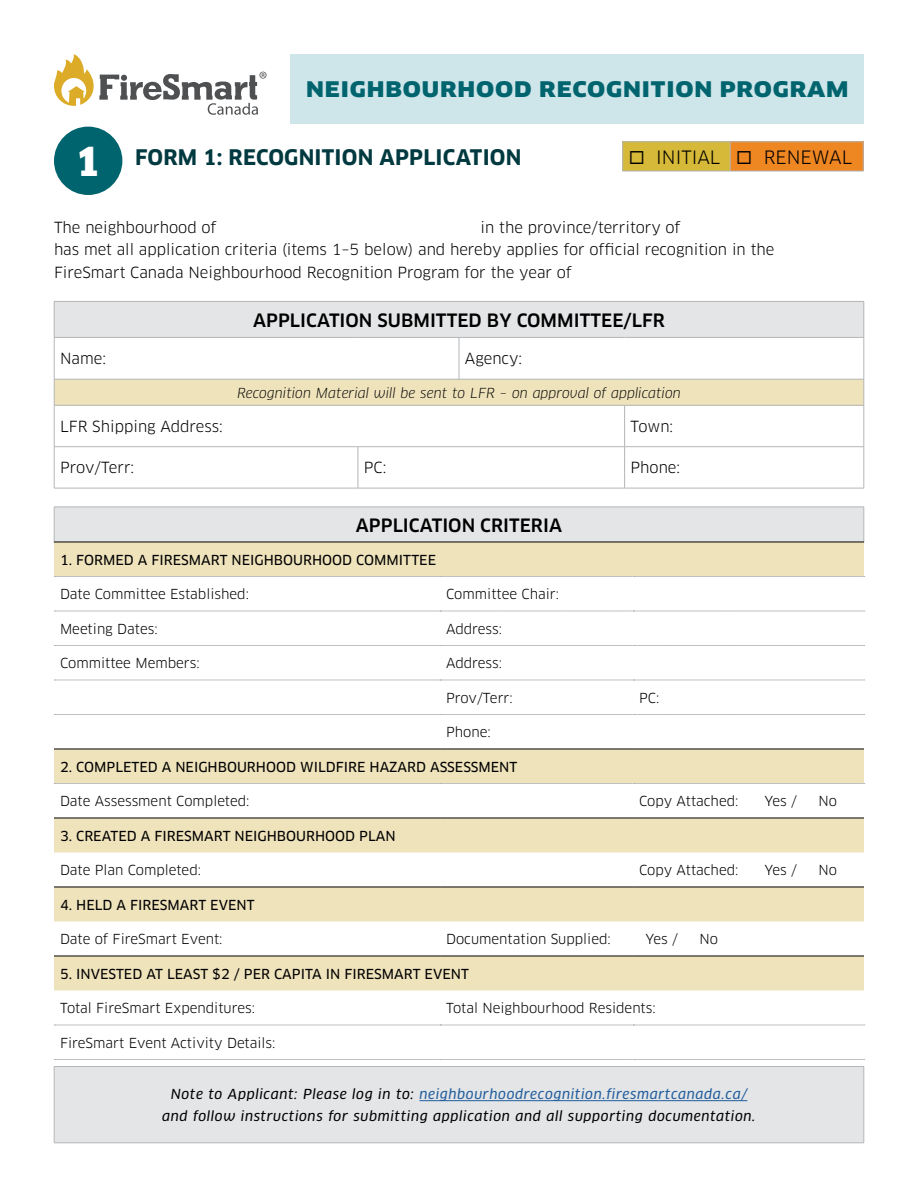
<style>
.page{position:relative;width:918px;height:1188px;background:#fff}
.page>*{position:absolute;margin:0;border:0;box-sizing:border-box;transform-origin:0 0}
.t1{font:900 39px "Clan Pro";color:#fff}
.t2{font:900 expanded 21px "Clan Pro";letter-spacing:.04em;color:#00646e}
.t3{font:700 21px "Clan Pro";letter-spacing:.01em;color:#00393f}
.t4{font:500 18px "Clan Pro";color:#000}
.t5{font:18px "Clan Pro";color:#000}
.t6{font:15px/22.5px "Clan Pro";color:#000}
.t7{font:13.5px "Clan Pro";color:#000}
.t8{font:13.5px "Clan Pro News";color:#000}
.t9{font:italic 13.5px/22.5px "Clan Pro News";letter-spacing:.04em;color:#000;text-align:center}
.t10{font:italic 13.5px "Clan Pro";color:#000}
.s1{color:#215e9e}
</style>
<div class="page">
<svg style="left:54px;top:508px;width:810px;height:635px;fill:#e4e5e6"></svg>
<hr style="left:54px;top:507px;width:810px;height:1px;background:#b4b6b8">
<hr style="left:54px;top:507px;width:1px;height:36px;background:#b4b6b8">
<hr style="left:864px;top:507px;width:1px;height:36px;background:#b4b6b8">
<hr style="left:54px;top:1066px;width:810px;height:1px;background:#b4b6b8">
<hr style="left:54px;top:1067px;width:1px;height:76px;background:#b4b6b8">
<hr style="left:864px;top:1067px;width:1px;height:76px;background:#b4b6b8">
<hr style="left:54px;top:1143px;width:810px;height:1px;background:#b4b6b8">
<hr style="left:419px;top:1100px;width:328px;height:1px;background:#215e9e">
<svg style="left:54px;top:543px;width:810px;height:447px"></svg>
<hr style="left:54px;top:887px;width:386px;height:1px;background:#000">
<hr style="left:440px;top:887px;width:193px;height:1px;background:#000">
<hr style="left:633px;top:887px;width:231px;height:1px;background:#000">
<hr style="left:54px;top:956px;width:386px;height:1px;background:#000">
<hr style="left:440px;top:956px;width:193px;height:1px;background:#000">
<hr style="left:633px;top:956px;width:231px;height:1px;background:#000">
<hr style="left:54px;top:818px;width:386px;height:1px;background:#000">
<hr style="left:440px;top:818px;width:193px;height:1px;background:#000">
<hr style="left:633px;top:818px;width:231px;height:1px;background:#000">
<hr style="left:54px;top:542px;width:386px;height:1px;background:#000">
<hr style="left:440px;top:542px;width:193px;height:1px;background:#000">
<hr style="left:633px;top:542px;width:231px;height:1px;background:#000">
<svg style="left:54px;top:576px;width:811px;height:1px"></svg>
<svg style="left:54px;top:611px;width:811px;height:1px"></svg>
<svg style="left:54px;top:645px;width:811px;height:1px"></svg>
<svg style="left:54px;top:680px;width:811px;height:1px"></svg>
<svg style="left:54px;top:714px;width:811px;height:1px"></svg>
<hr style="left:54px;top:749px;width:386px;height:1px;background:#000">
<hr style="left:440px;top:749px;width:193px;height:1px;background:#000">
<hr style="left:633px;top:749px;width:231px;height:1px;background:#000">
<svg style="left:54px;top:783px;width:811px;height:1px"></svg>
<svg style="left:54px;top:1025px;width:811px;height:1px"></svg>
<svg style="left:54px;top:1059px;width:811px;height:1px"></svg>
<div style="left:291px;top:54px;width:573px;height:69px;background:#cee5e9"></div>
<svg style="left:54px;top:54px;width:213px;height:61px"></svg>
<div style="left:623px;top:142px;width:107px;height:29px;background:#d6b938"></div>
<div style="left:730px;top:142px;width:133px;height:29px;background:#ee8622"></div>
<hr style="left:730px;top:142px;width:133px;height:1px;background:#b4b6b8">
<svg style="left:863px;top:142px;width:1px;height:29px"></svg>
<hr style="left:730px;top:171px;width:133px;height:1px;background:#b4b6b8">
<hr style="left:622px;top:142px;width:108px;height:1px;background:#b4b6b8">
<svg style="left:622px;top:142px;width:1px;height:29px"></svg>
<svg style="left:730px;top:142px;width:1px;height:29px"></svg>
<hr style="left:622px;top:171px;width:108px;height:1px;background:#b4b6b8">
<div style="left:54px;top:301px;width:810px;height:36px;background:#e4e5e6"></div>
<div style="left:54px;top:379px;width:810px;height:26px;background:#efe3bc"></div>
<hr style="left:54px;top:301px;width:304px;height:1px;background:#b4b6b8">
<hr style="left:54px;top:302px;width:1px;height:35px;background:#b4b6b8">
<hr style="left:358px;top:301px;width:101px;height:1px;background:#b4b6b8">
<hr style="left:459px;top:301px;width:166px;height:1px;background:#b4b6b8">
<hr style="left:625px;top:301px;width:239px;height:1px;background:#b4b6b8">
<hr style="left:864px;top:302px;width:1px;height:35px;background:#b4b6b8">
<hr style="left:54px;top:337px;width:304px;height:1px;background:#b4b6b8">
<hr style="left:54px;top:338px;width:1px;height:41px;background:#b4b6b8">
<hr style="left:358px;top:337px;width:101px;height:1px;background:#b4b6b8">
<hr style="left:459px;top:337px;width:166px;height:1px;background:#b4b6b8">
<hr style="left:459px;top:338px;width:1px;height:41px;background:#b4b6b8">
<hr style="left:625px;top:337px;width:239px;height:1px;background:#b4b6b8">
<hr style="left:864px;top:338px;width:1px;height:41px;background:#b4b6b8">
<hr style="left:54px;top:379px;width:304px;height:1px;background:#b4b6b8">
<svg style="left:54px;top:380px;width:1px;height:25px"></svg>
<hr style="left:358px;top:379px;width:101px;height:1px;background:#b4b6b8">
<hr style="left:459px;top:379px;width:166px;height:1px;background:#b4b6b8">
<hr style="left:625px;top:379px;width:239px;height:1px;background:#b4b6b8">
<svg style="left:864px;top:379px;width:1px;height:26px"></svg>
<hr style="left:54px;top:405px;width:304px;height:1px;background:#b4b6b8">
<hr style="left:54px;top:405px;width:1px;height:42px;background:#b4b6b8">
<hr style="left:358px;top:405px;width:101px;height:1px;background:#b4b6b8">
<hr style="left:459px;top:405px;width:166px;height:1px;background:#b4b6b8">
<hr style="left:625px;top:405px;width:239px;height:1px;background:#b4b6b8">
<hr style="left:624px;top:405px;width:1px;height:42px;background:#b4b6b8">
<hr style="left:864px;top:405px;width:1px;height:42px;background:#b4b6b8">
<hr style="left:54px;top:446px;width:304px;height:1px;background:#b4b6b8">
<hr style="left:54px;top:447px;width:1px;height:41px;background:#b4b6b8">
<hr style="left:358px;top:446px;width:101px;height:1px;background:#b4b6b8">
<hr style="left:358px;top:447px;width:1px;height:41px;background:#b4b6b8">
<hr style="left:459px;top:446px;width:166px;height:1px;background:#b4b6b8">
<hr style="left:625px;top:446px;width:239px;height:1px;background:#b4b6b8">
<hr style="left:624px;top:447px;width:1px;height:41px;background:#b4b6b8">
<hr style="left:864px;top:447px;width:1px;height:41px;background:#b4b6b8">
<hr style="left:54px;top:488px;width:304px;height:1px;background:#b4b6b8">
<hr style="left:358px;top:488px;width:101px;height:1px;background:#b4b6b8">
<hr style="left:459px;top:488px;width:166px;height:1px;background:#b4b6b8">
<hr style="left:625px;top:488px;width:239px;height:1px;background:#b4b6b8">
<div style="left:54px;top:127px;width:68px;height:68px;background:#00646e;border-radius:50%"></div>
<h1 class="t1" style="left:75px;top:139px;width:26px">1</h1>
<h2 class="t2" style="left:306px;top:77px;width:544px">NEIGHBOURHOOD RECOGNITION PROGRAM</h2>
<h2 class="t3" style="left:135px;top:145px;width:388px">FORM 1: RECOGNITION APPLICATION</h2>
<h3 class="t5" style="left:629px;top:146px;width:225px">◻ INITIAL ◻ RENEWAL</h3>
<p class="t6" style="left:54px;top:216px;width:164px">The neighbourhood of</p>
<p class="t6" style="left:54px;top:216px;width:722px;text-indent:427px">in the province/territory of<br>has met all application criteria (items 1–5 below) and hereby applies for official recognition in the<br>FireSmart Canada Neighbourhood Recognition Program for the year of</p>
<h3 class="t4" style="left:253px;top:309px;width:413px">APPLICATION SUBMITTED BY COMMITTEE/LFR</h3>
<p class="t6" style="left:60px;top:347px;width:47px">Name:</p>
<p class="t6" style="left:465px;top:347px;width:59px">Agency:</p>
<p class="t10" style="left:237px;top:385px;width:445px">Recognition Material will be sent to LFR – on approval of application</p>
<p class="t6" style="left:60px;top:415px;width:164px">LFR Shipping Address:</p>
<p class="t6" style="left:631px;top:415px;width:44px">Town:</p>
<p class="t6" style="left:60px;top:457px;width:76px">Prov/Terr:</p>
<p class="t6" style="left:364px;top:457px;width:24px">PC:</p>
<p class="t6" style="left:631px;top:457px;width:51px">Phone:</p>
<h3 class="t4" style="left:356px;top:515px;width:208px">APPLICATION CRITERIA</h3>
<p class="t8" style="left:60px;top:552px;width:378px">1. FORMED A FIRESMART NEIGHBOURHOOD COMMITTEE</p>
<p class="t7" style="left:60px;top:586px;width:190px">Date Committee Established:</p>
<p class="t7" style="left:446px;top:586px;width:115px">Committee Chair:</p>
<p class="t7" style="left:60px;top:621px;width:99px">Meeting Dates:</p>
<p class="t7" style="left:446px;top:621px;width:57px">Address:</p>
<p class="t7" style="left:60px;top:655px;width:141px">Committee Members:</p>
<p class="t7" style="left:446px;top:655px;width:57px">Address:</p>
<p class="t7" style="left:446px;top:690px;width:68px">Prov/Terr:</p>
<p class="t7" style="left:639px;top:690px;width:22px">PC:</p>
<p class="t7" style="left:446px;top:724px;width:46px">Phone:</p>
<p class="t8" style="left:60px;top:759px;width:459px">2. COMPLETED A NEIGHBOURHOOD WILDFIRE HAZARD ASSESSMENT</p>
<p class="t7" style="left:60px;top:793px;width:191px">Date Assessment Completed:</p>
<p class="t7" style="left:639px;top:793px;width:101px">Copy Attached:</p>
<p class="t7" style="left:764px;top:793px;width:34px">Yes /</p>
<p class="t7" style="left:819px;top:793px;width:20px">No</p>
<p class="t8" style="left:60px;top:828px;width:337px">3. CREATED A FIRESMART NEIGHBOURHOOD PLAN</p>
<p class="t7" style="left:60px;top:862px;width:143px">Date Plan Completed:</p>
<p class="t7" style="left:639px;top:862px;width:101px">Copy Attached:</p>
<p class="t7" style="left:764px;top:862px;width:34px">Yes /</p>
<p class="t7" style="left:819px;top:862px;width:20px">No</p>
<p class="t8" style="left:60px;top:897px;width:196px">4. HELD A FIRESMART EVENT</p>
<p class="t7" style="left:60px;top:931px;width:164px">Date of FireSmart Event:</p>
<p class="t7" style="left:446px;top:931px;width:166px">Documentation Supplied:</p>
<p class="t7" style="left:645px;top:931px;width:34px">Yes /</p>
<p class="t7" style="left:700px;top:931px;width:20px">No</p>
<p class="t8" style="left:60px;top:966px;width:410px">5. INVESTED AT LEAST $2 / PER CAPITA IN FIRESMART EVENT</p>
<p class="t7" style="left:60px;top:1000px;width:197px">Total FireSmart Expenditures:</p>
<p class="t7" style="left:446px;top:1000px;width:211px">Total Neighbourhood Residents:</p>
<p class="t7" style="left:60px;top:1035px;width:217px">FireSmart Event Activity Details:</p>
<p class="t9" style="left:162px;top:1083px;width:595px">Note to Applicant: Please log in to: <span class="s1">neighbourhoodrecognition.firesmartcanada.ca/ </span>and follow instructions for submitting application and all supporting documentation.</p>
</div>
